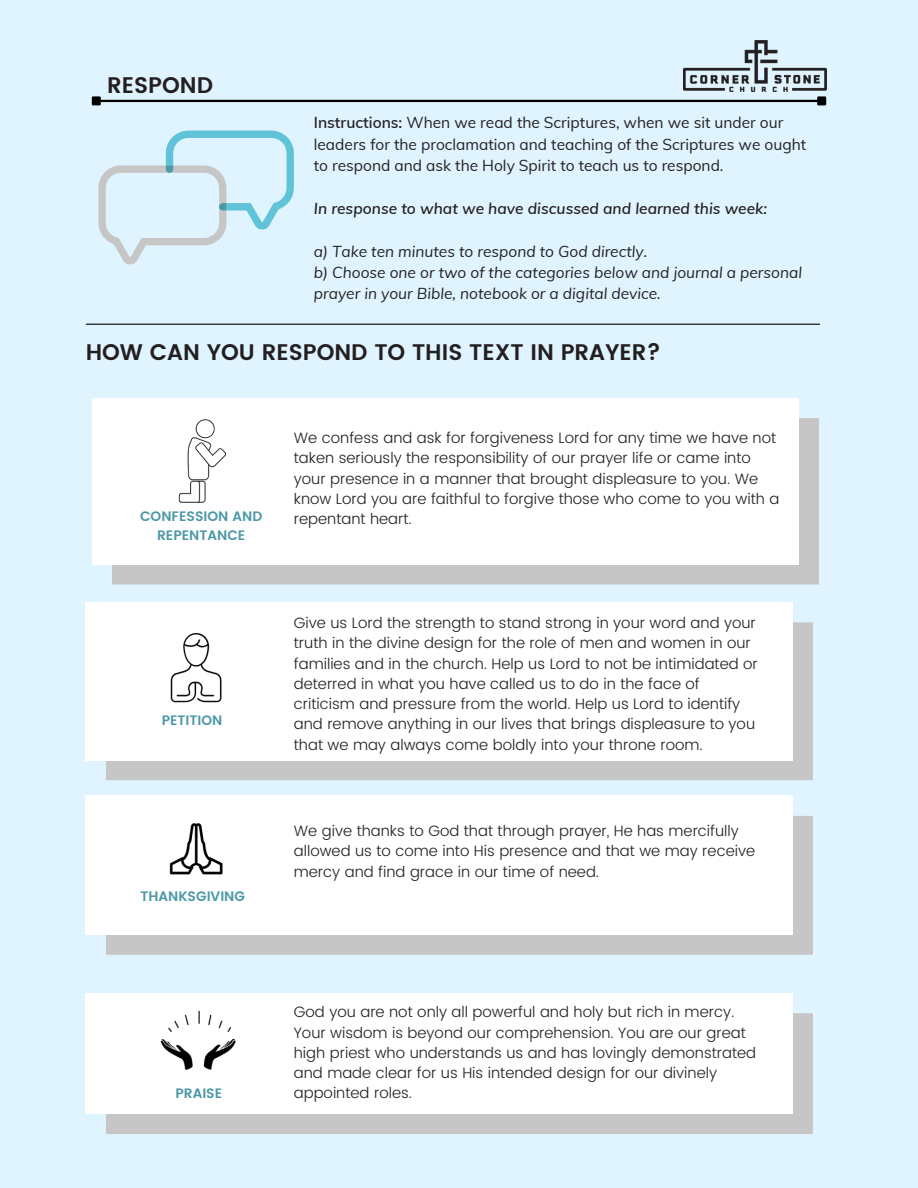
<style>
.page{position:relative;width:918px;height:1188px;background:#dff4ff}
.page>*{position:absolute;margin:0;border:0;box-sizing:border-box;transform-origin:0 0}
.t1{font:600 22.5px "Poppins";color:#231f20}
.t2{font:15.45px/21.3px "Muli";color:#231f20}
.t3{font:italic 15.45px/21.3px "Muli";color:#231f20}
.t4{font:italic 600 15.45px "Muli";color:#231f20}
.t5{font:300 15px/20.2px "Poppins";color:#231f20}
.t6{font:600 13.65px "Poppins";color:#4c98a8}
.s1{font-weight:600}
</style>
<div class="page">
<svg style="left:98px;top:131px;width:196px;height:133px"></svg>
<hr style="left:86px;top:324px;width:734px;height:1px;background:#000">
<hr style="left:100px;top:100px;width:718px;height:2px;background:#000">
<div style="left:93px;top:98px;width:7px;height:6px;background:#000"></div>
<div style="left:92px;top:96px;width:9px;height:9px;border:2px solid #000"></div>
<div style="left:818px;top:98px;width:7px;height:6px;background:#000"></div>
<div style="left:817px;top:96px;width:9px;height:9px;border:2px solid #000"></div>
<img style="left:684px;top:41px;width:142px;height:50px">
<svg style="left:112px;top:418px;width:707px;height:167px;background:#c8c9c9"></svg>
<div style="left:92px;top:398px;width:707px;height:166px;background:#fff"></div>
<img style="left:178px;top:419px;width:48px;height:84px">
<div style="left:106px;top:622px;width:707px;height:158px;background:#c6c6c6"></div>
<div style="left:86px;top:602px;width:707px;height:158px;background:#fff"></div>
<img style="left:170px;top:633px;width:52px;height:70px">
<div style="left:106px;top:816px;width:707px;height:139px;background:#c6c6c6"></div>
<div style="left:86px;top:796px;width:707px;height:139px;background:#fff"></div>
<img style="left:169px;top:823px;width:54px;height:52px">
<div style="left:106px;top:1013px;width:707px;height:121px;background:#c6c6c6"></div>
<div style="left:86px;top:993px;width:707px;height:121px;background:#fff"></div>
<img style="left:160px;top:1010px;width:76px;height:60px">
<p class="t1" style="left:107px;top:72px;width:107px">RESPOND</p>
<p class="t2" style="left:314px;top:112px;width:494px"><span class="s1">Instructions:</span> When we read the Scriptures, when we sit under our leaders for the proclamation and teaching of the Scriptures we ought to respond and ask the Holy Spirit to teach us to respond.</p>
<p class="t4" style="left:314px;top:198px;width:455px">In response to what we have discussed and learned this week:</p>
<h3 class="t3" style="left:314px;top:240px;width:490px">a) Take ten minutes to respond to God directly.<br>b) Choose one or two of the categories below and journal a personal prayer in your Bible, notebook or a digital device.</h3>
<h2 class="t1" style="left:86px;top:339px;width:577px">HOW CAN YOU RESPOND TO THIS TEXT IN PRAYER?</h2>
<h3 class="t5" style="left:294px;top:428px;width:487px">We confess and ask for forgiveness Lord for any time we have not taken seriously the responsibility of our prayer life or came into your presence in a manner that brought displeasure to you. We know Lord you are faithful to forgive those who come to you with a</h3>
<p class="t6" style="left:140px;top:508px;width:124px">CONFESSION AND</p>
<h3 class="t5" style="left:294px;top:509px;width:119px">repentant heart.</h3>
<p class="t6" style="left:157px;top:527px;width:90px">REPENTANCE</p>
<p class="t6" style="left:162px;top:712px;width:62px">PETITION</p>
<h3 class="t6" style="left:141px;top:888px;width:106px">THANKSGIVING</h3>
<h3 class="t6" style="left:175px;top:1085px;width:48px">PRAISE</h3>
<h3 class="t5" style="left:294px;top:613px;width:466px">Give us Lord the strength to stand strong in your word and your truth in the divine design for the role of men and women in our families and in the church. Help us Lord to not be intimidated or deterred in what you have called us to do in the face of criticism and pressure from the world. Help us Lord to identify and remove anything in our lives that brings displeasure to you that we may always come boldly into your throne room.</h3>
<p class="t5" style="left:294px;top:821px;width:463px">We give thanks to God that through prayer, He has mercifully allowed us to come into His presence and that we may receive mercy and find grace in our time of need.</p>
<p class="t5" style="left:294px;top:1002px;width:464px">God you are not only all powerful and holy but rich in mercy.<br>Your wisdom is beyond our comprehension. You are our great high priest who understands us and has lovingly demonstrated and made clear for us His intended design for our divinely appointed roles.</p>
</div>
